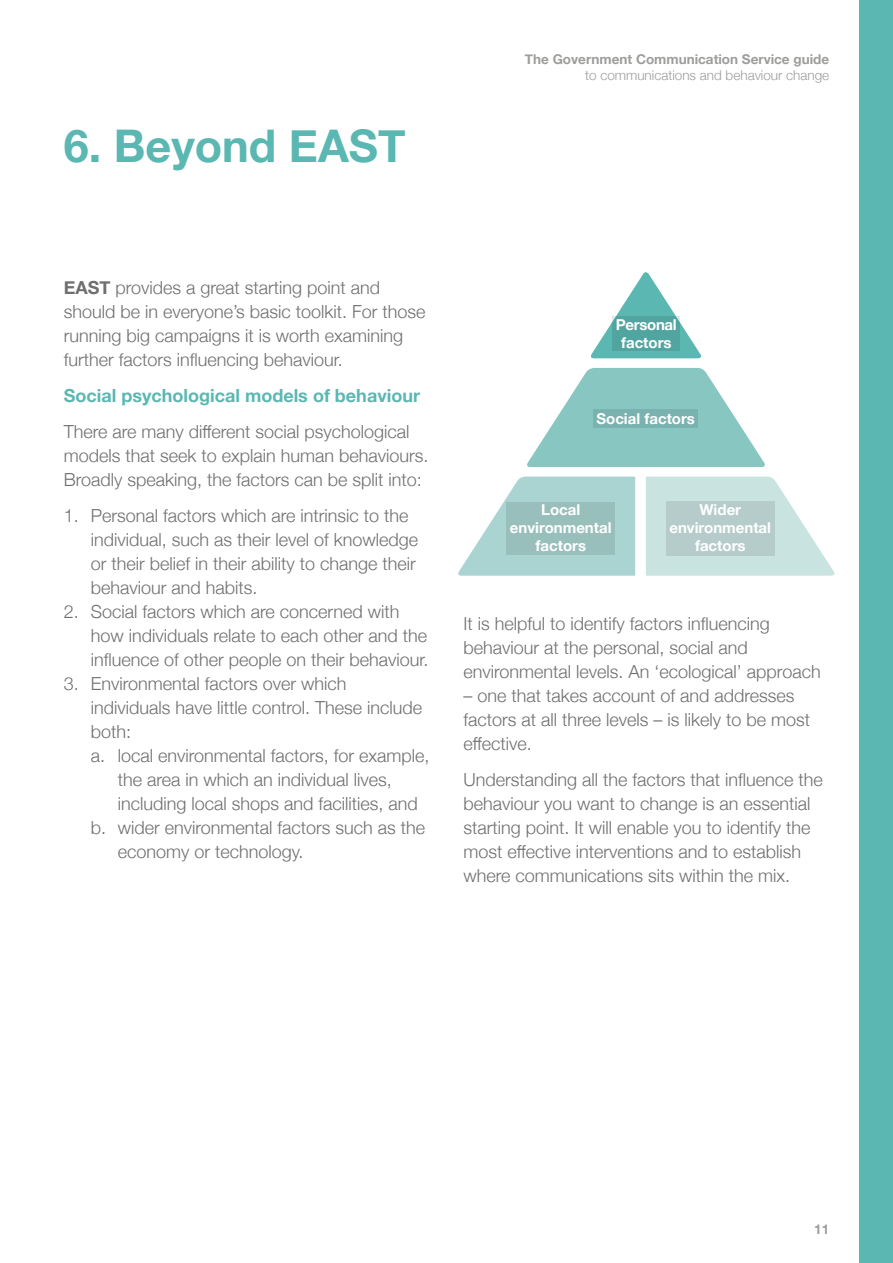
<style>
.page{position:relative;width:893px;height:1263px;background:#fff}
.page>*{position:absolute;margin:0;border:0;box-sizing:border-box;transform-origin:0 0}
.t1{font:700 45px "Helvetica Neue";color:#5ab7b2}
.t2{font:300 18px/24px "Helvetica Neue";color:#706f6f}
.t3{font:700 18px "Helvetica Neue";color:#5ab7b2}
.t4{font:700 15px/18px "Helvetica Neue";color:#fff;text-align:center}
.t5{font:700 15px/18px "Helvetica Neue";letter-spacing:-.02em;color:#fff;text-align:center}
.t6{font:700 13.5px "Helvetica Neue";color:#9d9d9c}
.t7{font:300 13.5px "Helvetica Neue";color:#9d9d9c}
.s1{font-weight:700}
</style>
<div class="page">
<div style="left:859px;top:0;width:34px;height:1263px;background:#5ab7b2"></div>
<svg style="left:527px;top:368px;width:238px;height:99px"></svg>
<svg style="left:591px;top:272px;width:110px;height:86px"></svg>
<div style="left:613px;top:316px;width:67px;height:35px;background:#51a5a0"></div>
<div style="left:593px;top:409px;width:105px;height:18px;background:#79b2ae"></div>
<svg style="left:458px;top:477px;width:177px;height:99px"></svg>
<svg style="left:646px;top:477px;width:189px;height:99px"></svg>
<div style="left:507px;top:502px;width:108px;height:53px;background:#99bfbc"></div>
<div style="left:666px;top:501px;width:108px;height:54px;background:#b5ccca"></div>
<p class="t1" style="left:64px;top:110px;width:343px">6. Beyond EAST</p>
<p class="t6" style="left:525px;top:48px;width:306px">The Government Communication Service guide</p>
<p class="t7" style="left:585px;top:64px;width:246px">to communications and behaviour change</p>
<p class="t2" style="left:64px;top:274px;width:363px"><span class="s1">EAST</span> provides a great starting point and should be in everyone’s basic toolkit. For those running big campaigns it is worth examining further factors influencing behaviour.</p>
<p class="t3" style="left:64px;top:381px;width:358px">Social psychological models of behaviour</p>
<p class="t2" style="left:64px;top:418px;width:366px">There are many different social psychological models that seek to explain human behaviours.<br>Broadly speaking, the factors can be split into:</p>
<p class="t2" style="left:91px;top:502px;width:329px;text-indent:-27px">1. Personal factors which are intrinsic to the individual, such as their level of knowledge or their belief in their ability to change their behaviour and habits.</p>
<p class="t2" style="left:91px;top:598px;width:339px;text-indent:-27px">2. Social factors which are concerned with how individuals relate to each other and the influence of other people on their behaviour.</p>
<p class="t2" style="left:64px;top:670px;width:284px">3. Environmental factors over which</p>
<p class="t2" style="left:91px;top:694px;width:333px">individuals have little control. These include</p>
<p class="t2" style="left:91px;top:718px;width:42px">both:</p>
<p class="t2" style="left:91px;top:742px;width:340px">a. local environmental factors, for example,</p>
<p class="t2" style="left:118px;top:766px;width:276px">the area in which an individual lives,</p>
<p class="t2" style="left:118px;top:790px;width:302px">including local shops and facilities, and</p>
<p class="t2" style="left:91px;top:814px;width:336px">b. wider environmental factors such as the</p>
<p class="t2" style="left:118px;top:838px;width:187px">economy or technology.</p>
<p class="t5" style="left:616px;top:316px;width:62px">Personal factors</p>
<p class="t4" style="left:596px;top:410px;width:100px">Social factors</p>
<p class="t4" style="left:510px;top:501px;width:103px">Local environmental factors</p>
<p class="t4" style="left:669px;top:501px;width:103px">Wider environmental factors</p>
<p class="t2" style="left:463px;top:610px;width:359px">It is helpful to identify factors influencing behaviour at the personal, social and environmental levels. An ‘ecological’ approach</p>
<p class="t2" style="left:463px;top:682px;width:348px">– one that takes account of and addresses factors at all three levels – is likely to be most effective.</p>
<p class="t2" style="left:463px;top:766px;width:361px">Understanding all the factors that influence the behaviour you want to change is an essential starting point. It will enable you to identify the most effective interventions and to establish where communications sits within the mix.</p>
<p class="t6" style="left:814px;top:1218px;width:17px">11</p>
</div>
